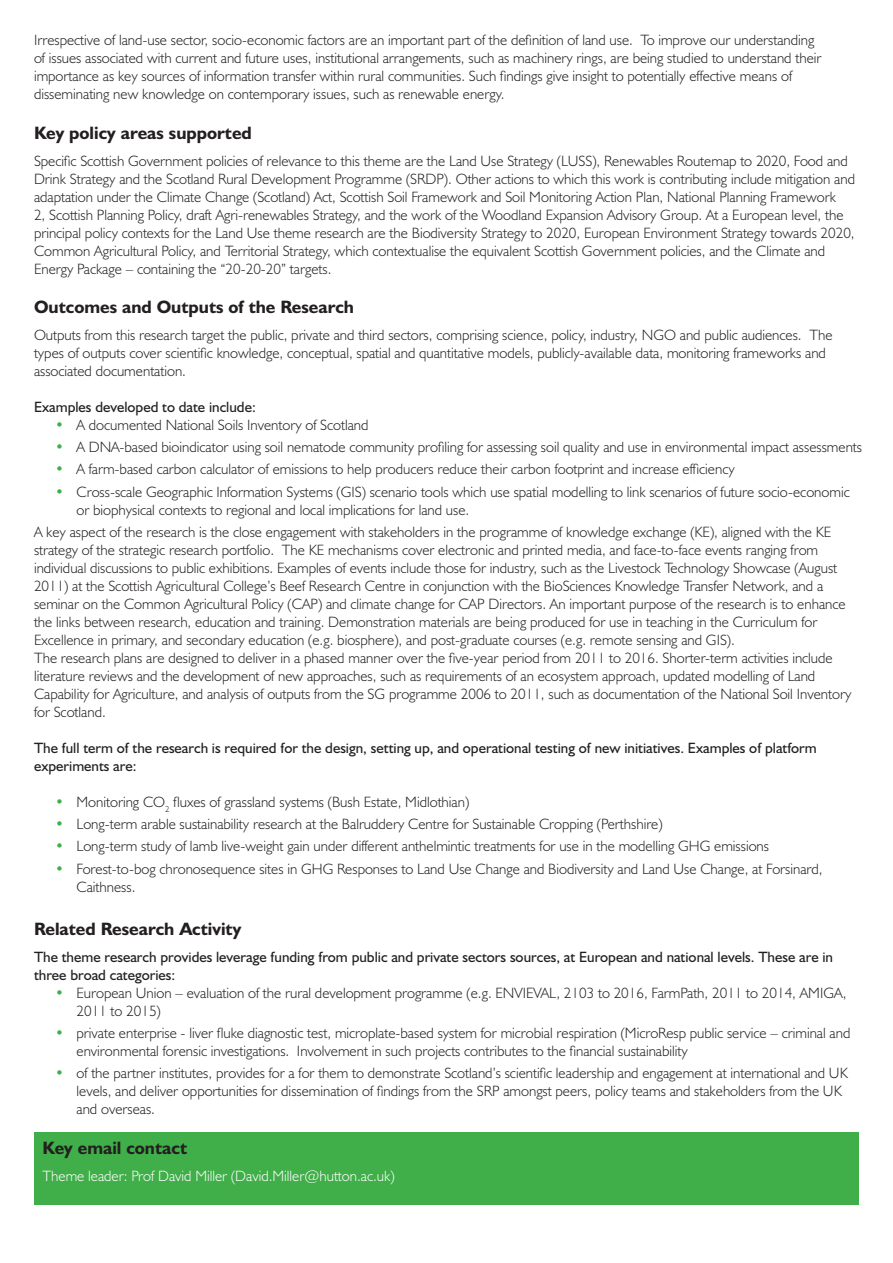
<style>
.page{position:relative;width:893px;height:1263px;background:#fff}
.page>*{position:absolute;margin:0;border:0;box-sizing:border-box;transform-origin:0 0}
.Header2{font:700 18px "Humanist 521 BT";color:#231f20}
.Main_paragraph{font:300 15px/18px "Humanist 521 BT";color:#231f20}
.Main_paragraph-2{font:15px/18px "Humanist 521 BT";color:#231f20}
.Main_paragraph-3{font:300 15px "Humanist 521 BT";color:#fff}
.s1{color:#40ae49}
</style>
<div class="page">
<div style="left:34px;top:1132px;width:825px;height:72px;background:#40ae49"></div>
<p class="Main_paragraph" style="left:34px;top:31px;width:789px">Irrespective of land-use sector, socio-economic factors are an important part of the definition of land use. To improve our understanding of issues associated with current and future uses, institutional arrangements, such as machinery rings, are being studied to understand their importance as key sources of information transfer within rural communities. Such findings give insight to potentially effective means of disseminating new knowledge on contemporary issues, such as renewable energy.</p>
<p class="Header2" style="left:34px;top:122px;width:219px">Key policy areas supported</p>
<p class="Main_paragraph" style="left:34px;top:151px;width:822px">Specific Scottish Government policies of relevance to this theme are the Land Use Strategy (LUSS), Renewables Routemap to 2020, Food and Drink Strategy and the Scotland Rural Development Programme (SRDP). Other actions to which this work is contributing include mitigation and adaptation under the Climate Change (Scotland) Act, Scottish Soil Framework and Soil Monitoring Action Plan, National Planning Framework<br>2, Scottish Planning Policy, draft Agri-renewables Strategy, and the work of the Woodland Expansion Advisory Group. At a European level, the principal policy contexts for the Land Use theme research are the Biodiversity Strategy to 2020, European Environment Strategy towards 2020, Common Agricultural Policy, and Territorial Strategy, which contextualise the equivalent Scottish Government policies, and the Climate and Energy Package – containing the “20-20-20” targets.</p>
<p class="Header2" style="left:34px;top:296px;width:322px">Outcomes and Outputs of the Research</p>
<p class="Main_paragraph" style="left:34px;top:325px;width:800px">Outputs from this research target the public, private and third sectors, comprising science, policy, industry, NGO and public audiences. The types of outputs cover scientific knowledge, conceptual, spatial and quantitative models, publicly-available data, monitoring frameworks and associated documentation.</p>
<p class="Main_paragraph-2" style="left:34px;top:397px;width:223px">Examples developed to date include:</p>
<p class="Main_paragraph" style="left:55px;top:415px;width:315px"><span class="s1">•</span> A documented National Soils Inventory of Scotland</p>
<p class="Main_paragraph" style="left:55px;top:438px;width:808px"><span class="s1">•</span> A DNA-based bioindicator using soil nematode community profiling for assessing soil quality and use in environmental impact assessments</p>
<p class="Main_paragraph" style="left:55px;top:460px;width:681px"><span class="s1">•</span> A farm-based carbon calculator of emissions to help producers reduce their carbon footprint and increase efficiency</p>
<p class="Main_paragraph" style="left:77px;top:482px;width:775px;text-indent:-21px"><span class="s1">•</span> Cross-scale Geographic Information Systems (GIS) scenario tools which use spatial modelling to link scenarios of future socio-economic or biophysical contexts to regional and local implications for land use.</p>
<p class="Main_paragraph" style="left:34px;top:522px;width:813px">A key aspect of the research is the close engagement with stakeholders in the programme of knowledge exchange (KE), aligned with the KE strategy of the strategic research portfolio. The KE mechanisms cover electronic and printed media, and face-to-face events ranging from individual discussions to public exhibitions. Examples of events include those for industry, such as the Livestock Technology Showcase (August 2011) at the Scottish Agricultural College’s Beef Research Centre in conjunction with the BioSciences Knowledge Transfer Network, and a seminar on the Common Agricultural Policy (CAP) and climate change for CAP Directors. An important purpose of the research is to enhance the links between research, education and training. Demonstration materials are being produced for use in teaching in the Curriculum for Excellence in primary, and secondary education (e.g. biosphere), and post-graduate courses (e.g. remote sensing and GIS).</p>
<p class="Main_paragraph" style="left:34px;top:648px;width:819px">The research plans are designed to deliver in a phased manner over the five-year period from 2011 to 2016. Shorter-term activities include literature reviews and the development of new approaches, such as requirements of an ecosystem approach, updated modelling of Land Capability for Agriculture, and analysis of outputs from the SG programme 2006 to 2011, such as documentation of the National Soil Inventory for Scotland.</p>
<p class="Main_paragraph-2" style="left:34px;top:738px;width:784px">The full term of the research is required for the design, setting up, and operational testing of new initiatives. Examples of platform experiments are:</p>
<p class="Main_paragraph" style="left:55px;top:792px;width:415px"><span class="s1">•</span> Monitoring CO<sub>2</sub> fluxes of grassland systems (Bush Estate, Midlothian)</p>
<p class="Main_paragraph" style="left:55px;top:815px;width:609px"><span class="s1">•</span> Long-term arable sustainability research at the Balruddery Centre for Sustainable Cropping (Perthshire)</p>
<p class="Main_paragraph" style="left:55px;top:837px;width:715px"><span class="s1">•</span> Long-term study of lamb live-weight gain under different anthelmintic treatments for use in the modelling GHG emissions</p>
<p class="Main_paragraph" style="left:77px;top:859px;width:748px;text-indent:-21px"><span class="s1">•</span> Forest-to-bog chronosequence sites in GHG Responses to Land Use Change and Biodiversity and Land Use Change, at Forsinard,<br>Caithness.</p>
<p class="Header2" style="left:34px;top:918px;width:209px">Related Research Activity</p>
<p class="Main_paragraph-2" style="left:34px;top:947px;width:800px">The theme research provides leverage funding from public and private sectors sources, at European and national levels. These are in three broad categories:</p>
<p class="Main_paragraph" style="left:77px;top:983px;width:771px;text-indent:-21px"><span class="s1">•</span> European Union – evaluation of the rural development programme (e.g. ENVIEVAL, 2103 to 2016, FarmPath, 2011 to 2014, AMIGA,<br>2011 to 2015)</p>
<p class="Main_paragraph" style="left:77px;top:1024px;width:775px;text-indent:-21px"><span class="s1">•</span> private enterprise - liver fluke diagnostic test, microplate-based system for microbial respiration (MicroResp public service – criminal and environmental forensic investigations. Involvement in such projects contributes to the financial sustainability</p>
<p class="Main_paragraph" style="left:77px;top:1064px;width:773px;text-indent:-21px"><span class="s1">•</span> of the partner institutes, provides for a for them to demonstrate Scotland’s scientific leadership and engagement at international and UK levels, and deliver opportunities for dissemination of findings from the SRP amongst peers, policy teams and stakeholders from the UK and overseas.</p>
<p class="Header2" style="left:43px;top:1137px;width:146px">Key email contact</p>
<p class="Main_paragraph-3" style="left:43px;top:1167px;width:353px">Theme leader: Prof David Miller (David.Miller@hutton.ac.uk)</p>
</div>
